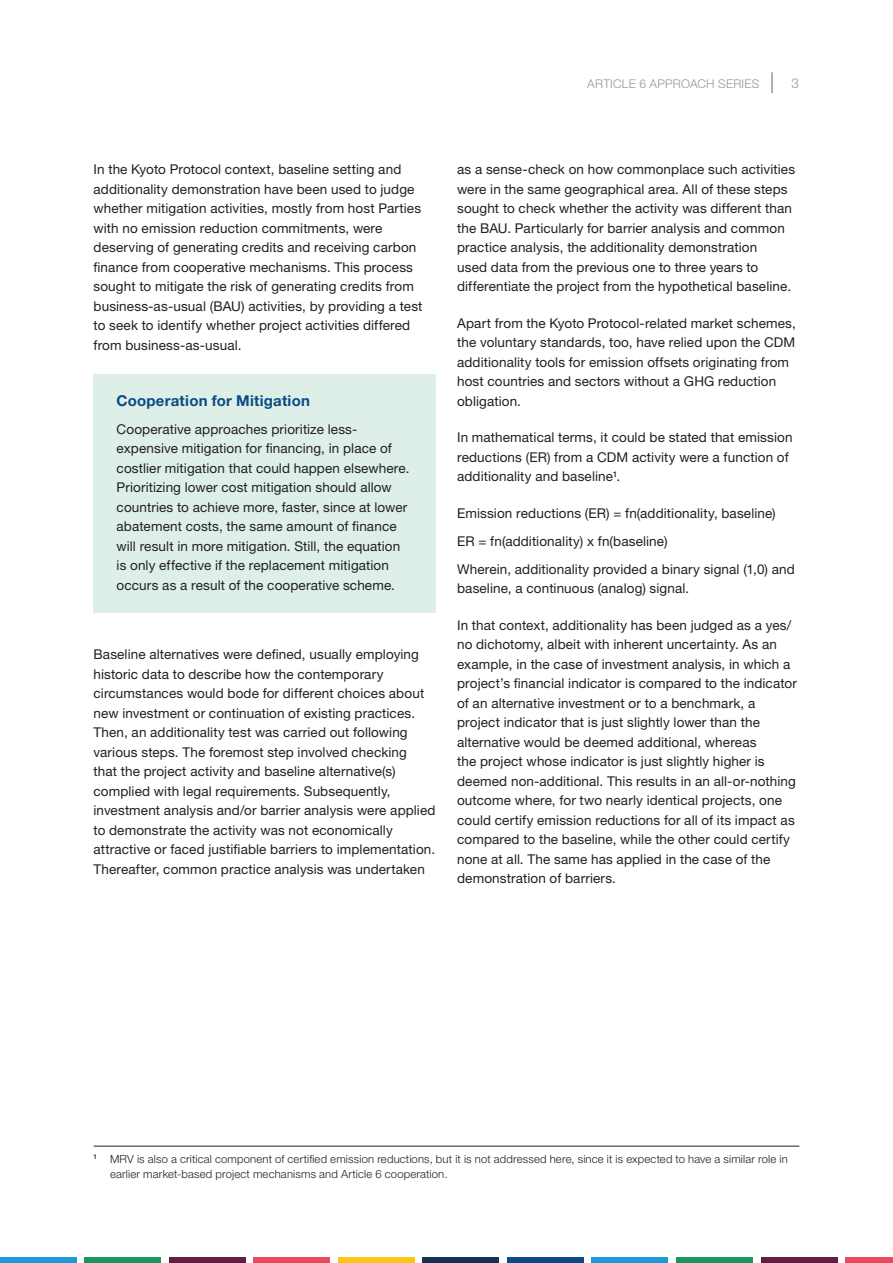
<style>
.page{position:relative;width:893px;height:1263px;background:#fff}
.page>*{position:absolute;margin:0;border:0;box-sizing:border-box;transform-origin:0 0}
.Header_4{font:700 15px "Helvetica Neue LT Std";letter-spacing:.015em;color:#094b87}
.Body_text{font:13.5px/19.5px "Helvetica Neue LT Std";letter-spacing:.01em;color:#231f20}
.t1{font:300 13.5px "Helvetica Neue LT Std";color:#939598}
.t2{font:300 12px "Helvetica Neue LT Std";letter-spacing:.02em;color:#939598}
.Footnotes{font:300 11.25px/15px "Helvetica Neue LT Std";letter-spacing:.015em;color:#231f20}
</style>
<div class="page">
<hr style="left:771px;top:72px;width:2px;height:21px;background:#939598">
<div style="left:423px;top:1257px;width:76px;height:6px;background:#163355"></div>
<div style="left:507px;top:1257px;width:76px;height:6px;background:#094b87"></div>
<div style="left:592px;top:1257px;width:76px;height:6px;background:#1d9bd8"></div>
<div style="left:0;top:1257px;width:76px;height:6px;background:#1d9bd8"></div>
<div style="left:676px;top:1257px;width:76px;height:6px;background:#19955f"></div>
<div style="left:85px;top:1257px;width:76px;height:6px;background:#19955f"></div>
<div style="left:761px;top:1257px;width:76px;height:6px;background:#612042"></div>
<div style="left:169px;top:1257px;width:76px;height:6px;background:#612042"></div>
<div style="left:846px;top:1257px;width:47px;height:6px;background:#eb4960"></div>
<div style="left:254px;top:1257px;width:76px;height:6px;background:#eb4960"></div>
<div style="left:338px;top:1257px;width:76px;height:6px;background:#fdc516"></div>
<div style="left:94px;top:374px;width:342px;height:239px;background:#ddefe7"></div>
<hr style="left:94px;top:1146px;width:705px;height:1px;background:#231f20">
<p class="t2" style="left:587px;top:76px;width:174px">ARTICLE 6 APPROACH SERIES</p>
<p class="t1" style="left:791px;top:75px;width:9px">3</p>
<p class="Body_text" style="left:94px;top:159px;width:330px">In the Kyoto Protocol context, baseline setting and additionality demonstration have been used to judge whether mitigation activities, mostly from host Parties with no emission reduction commitments, were deserving of generating credits and receiving carbon finance from cooperative mechanisms. This process sought to mitigate the risk of generating credits from business-as-usual (BAU) activities, by providing a test to seek to identify whether project activities differed from business-as-usual.</p>
<p class="Header_4" style="left:117px;top:391px;width:195px">Cooperation for Mitigation</p>
<p class="Body_text" style="left:117px;top:419px;width:294px">Cooperative approaches prioritize less&shy;expensive mitigation for financing, in place of costlier mitigation that could happen elsewhere.<br>Prioritizing lower cost mitigation should allow countries to achieve more, faster, since at lower abatement costs, the same amount of finance will result in more mitigation. Still, the equation is only effective if the replacement mitigation occurs as a result of the cooperative scheme.</p>
<p class="Body_text" style="left:94px;top:644px;width:343px">Baseline alternatives were defined, usually employing historic data to describe how the contemporary circumstances would bode for different choices about new investment or continuation of existing practices.<br>Then, an additionality test was carried out following various steps. The foremost step involved checking<br>that the project activity and baseline alternative(s) complied with legal requirements. Subsequently, investment analysis and/or barrier analysis were applied to demonstrate the activity was not economically attractive or faced justifiable barriers to implementation.<br>Thereafter, common practice analysis was undertaken</p>
<p class="Body_text" style="left:457px;top:159px;width:339px">as a sense-check on how commonplace such activities were in the same geographical area. All of these steps sought to check whether the activity was different than the BAU. Particularly for barrier analysis and common practice analysis, the additionality demonstration<br>used data from the previous one to three years to differentiate the project from the hypothetical baseline.</p>
<p class="Body_text" style="left:457px;top:313px;width:340px">Apart from the Kyoto Protocol-related market schemes, the voluntary standards, too, have relied upon the CDM additionality tools for emission offsets originating from host countries and sectors without a GHG reduction obligation.</p>
<p class="Body_text" style="left:457px;top:427px;width:337px">In mathematical terms, it could be stated that emission reductions (ER) from a CDM activity were a function of additionality and baseline¹.</p>
<p class="Body_text" style="left:457px;top:503px;width:320px">Emission reductions (ER) = fn(additionality, baseline)</p>
<p class="Body_text" style="left:457px;top:531px;width:212px">ER = fn(additionality) x fn(baseline)</p>
<p class="Body_text" style="left:457px;top:559px;width:339px">Wherein, additionality provided a binary signal (1,0) and baseline, a continuous (analog) signal.</p>
<p class="Body_text" style="left:457px;top:615px;width:341px">In that context, additionality has been judged as a yes/ no dichotomy, albeit with inherent uncertainty. As an example, in the case of investment analysis, in which a project’s financial indicator is compared to the indicator of an alternative investment or to a benchmark, a project indicator that is just slightly lower than the alternative would be deemed additional, whereas<br>the project whose indicator is just slightly higher is deemed non-additional. This results in an all-or-nothing outcome where, for two nearly identical projects, one could certify emission reductions for all of its impact as compared to the baseline, while the other could certify none at all. The same has applied in the case of the demonstration of barriers.</p>
<p class="Footnotes" style="left:110px;top:1151px;width:679px;text-indent:-16px"><sup>1</sup> MRV is also a critical component of certified emission reductions, but it is not addressed here, since it is expected to have a similar role in earlier market-based project mechanisms and Article 6 cooperation.</p>
</div>
